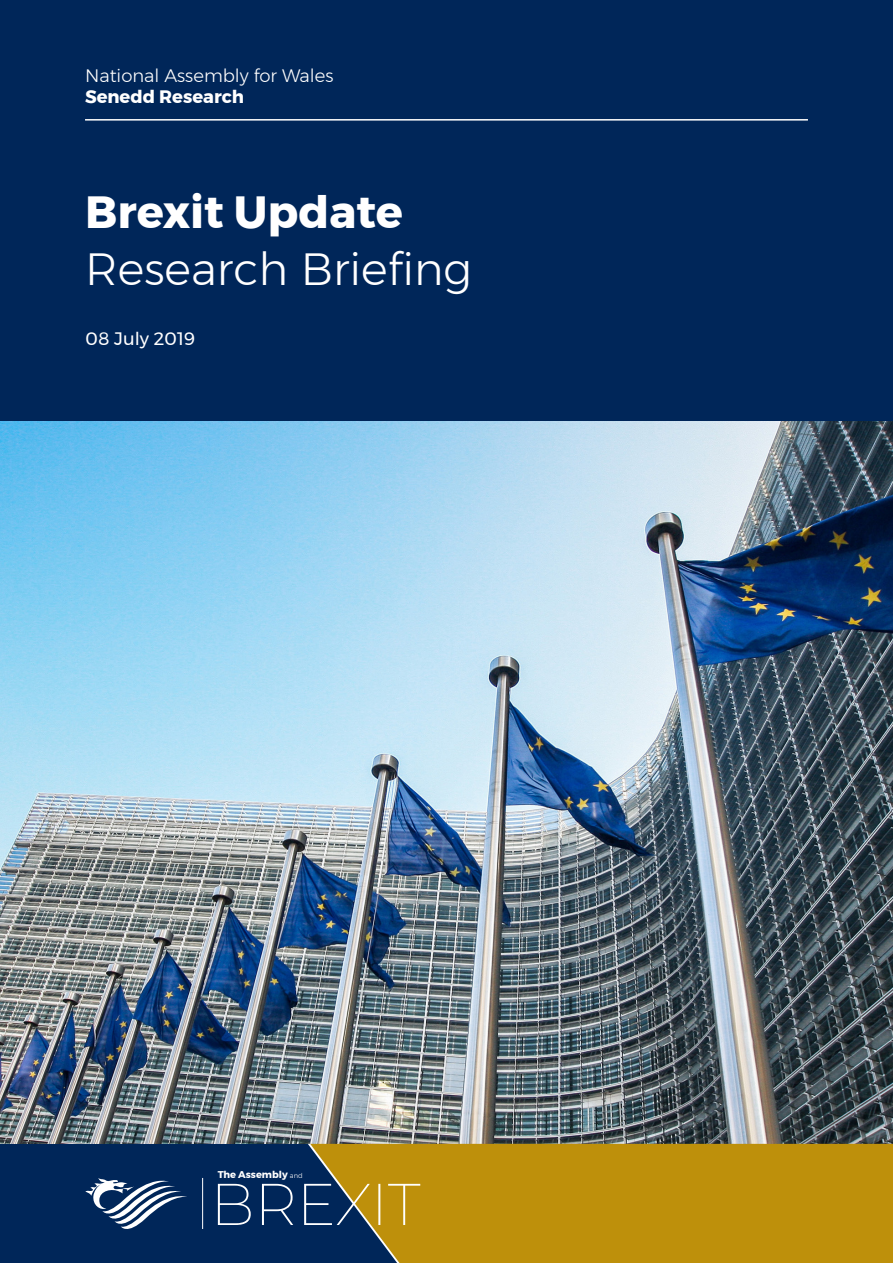
<style>
.page{position:relative;width:893px;height:1263px;background:#fff}
.page>*{position:absolute;margin:0;border:0;box-sizing:border-box;transform-origin:0 0}
.t1{font:300 45px "Montserrat";color:#fff}
.t2{font:700 45px "Montserrat";color:#fff}
.t3{font:300 18px "Montserrat";color:#fff}
.t4{font:700 18px "Montserrat";color:#fff}
.t5{font:18px "Montserrat";color:#fff}
.t6{font:700 9.75px "Montserrat";color:#fff}
.s1{font-weight:300;font-size:6.75px}
</style>
<div class="page">
<img style="left:0;top:421px;width:893px;height:723px">
<div style="left:0;top:1144px;width:420px;height:119px;background:#002659"></div>
<svg style="left:85px;top:1178px;width:102px;height:51px"></svg>
<div style="left:0;top:0;width:893px;height:421px;background:#002659"></div>
<div style="left:420px;top:1144px;width:473px;height:119px;background:#be900b"></div>
<svg style="left:218px;top:1144px;width:202px;height:119px"></svg>
<hr style="left:202px;top:1178px;width:1px;height:51px;background:#fff">
<hr style="left:85px;top:119px;width:723px;height:2px;background:#fff">
<p class="t3" style="left:85px;top:62px;width:250px">National Assembly for Wales</p>
<p class="t4" style="left:85px;top:82px;width:161px">Senedd Research</p>
<h1 class="t2" style="left:85px;top:176px;width:319px">Brexit Update</h1>
<h1 class="t1" style="left:85px;top:235px;width:388px">Research Briefing</h1>
<p class="t5" style="left:85px;top:325px;width:111px">08 July 2019</p>
<p class="t6" style="left:218px;top:1166px;width:86px">The Assembly <span class="s1">and</span></p>
</div>
